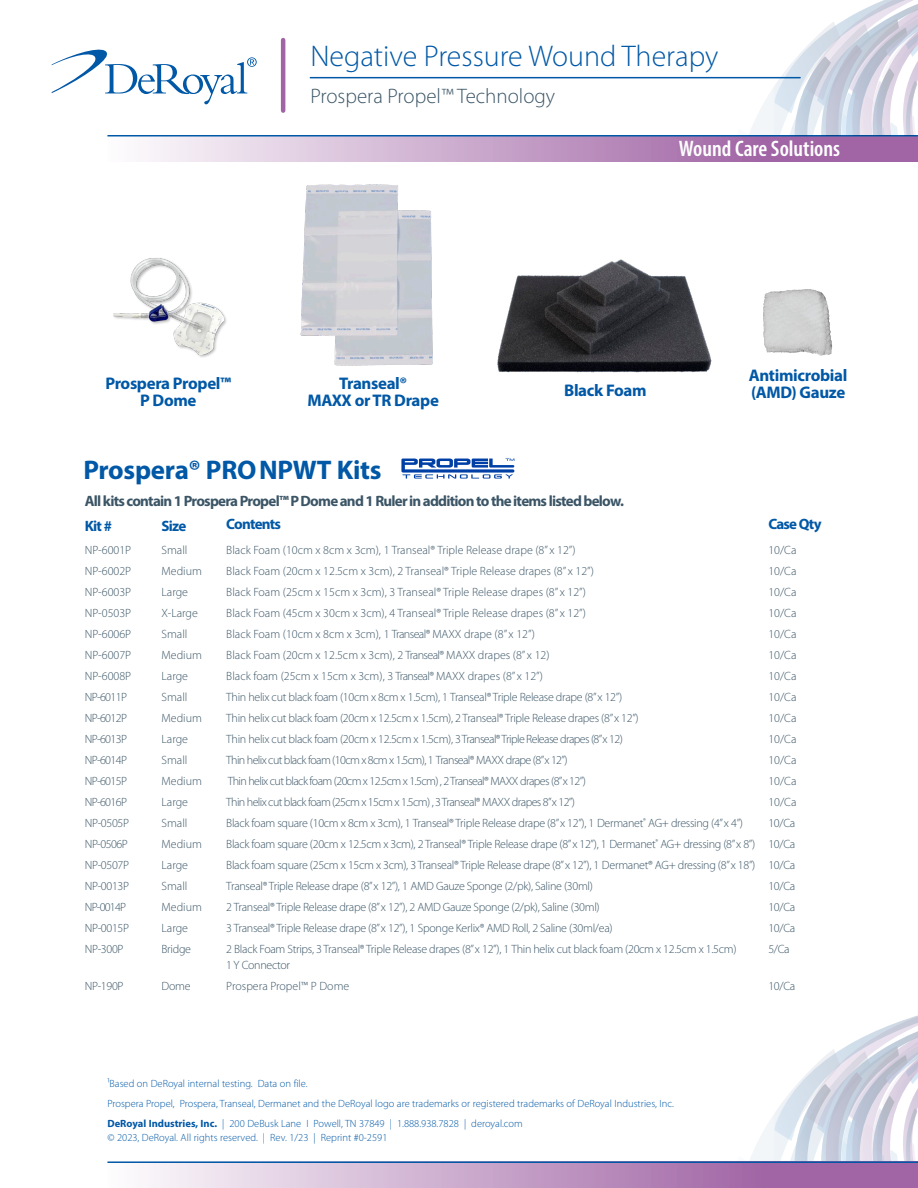
<style>
.page{position:relative;width:918px;height:1188px;background:#fff}
.page>*{position:absolute;margin:0;border:0;box-sizing:border-box;transform-origin:0 0}
.t1{font:300 30px "Myriad Pro";color:#0158a6}
.t2{font:700 27px "Myriad Pro";letter-spacing:-.01em;color:#0158a6}
._2023_BLUE_BAR_HEADE{font:600 condensed 22.5px "Myriad Pro";color:#fff}
.t3{font:300 21px "Myriad Pro";color:#3b5566}
.t4{font:700 16.8px/16.8px "Myriad Pro";letter-spacing:-.02em;color:#0158a6;text-align:center}
.t5{font:700 15px "Myriad Pro";letter-spacing:-.05em;color:#3b5566}
.t6{font:700 15px "Myriad Pro";letter-spacing:-.05em;color:#0158a6}
.t7{font:300 12px "Myriad Pro";letter-spacing:-.025em;color:#3b5566}
.t8{font:300 12px "Myriad Pro";color:#3b5566}
.t9{font:300 12px "Myriad Pro";letter-spacing:-.05em;color:#3b5566}
._01_Body_text{font:300 10.5px/13.5px "Myriad Pro";color:#0158a6}
.s1{font-weight:700}
</style>
<div class="page">
<svg style="left:750px;top:1015px;width:168px;height:146px"></svg>
<svg style="left:147px;top:1163px;width:771px;height:25px;background:#c39ec6"></svg>
<hr style="left:107px;top:1161px;width:811px;height:2px;background:#0158a6">
<img style="left:300px;top:184px;width:133px;height:182px">
<svg style="left:401px;top:459px;width:113px;height:20px"></svg>
<div style="left:113px;top:257px;width:114px;height:101px;background:#231f20;opacity:.3"></div>
<img style="left:114px;top:258px;width:109px;height:97px">
<img style="left:764px;top:290px;width:69px;height:66px">
<img style="left:497px;top:259px;width:215px;height:114px">
<svg style="left:107px;top:136px;width:811px;height:26px;background:#c2a1c8"></svg>
<hr style="left:107px;top:135px;width:811px;height:1px;background:#0158a6">
<svg style="left:52px;top:49px;width:205px;height:55px"></svg>
<hr style="left:281px;top:40px;width:4px;height:71px;background:#a165a5">
<svg style="left:734px;top:0;width:184px;height:136px"></svg>
<hr style="left:310px;top:77px;width:490px;height:1px;background:#0158a6">
<p class="t1" style="left:310px;top:38px;width:409px">Negative Pressure Wound Therapy</p>
<p class="t3" style="left:310px;top:83px;width:246px">Prospera Propel™ Technology</p>
<p class="_2023_BLUE_BAR_HEADE" style="left:679px;top:135px;width:163px">Wound Care Solutions</p>
<p class="t4" style="left:105px;top:375px;width:127px">Prospera Propel™<br>P Dome</p>
<p class="t4" style="left:308px;top:375px;width:133px">Transeal®<br>MAXX or TR Drape</p>
<p class="t2" style="left:83px;top:452px;width:300px">Prospera® PRONPWT Kits</p>
<p class="t4" style="left:749px;top:367px;width:100px">Antimicrobial</p>
<p class="t4" style="left:564px;top:382px;width:84px">Black Foam</p>
<p class="t4" style="left:751px;top:383px;width:96px">(AMD) Gauze</p>
<p class="t5" style="left:85px;top:491px;width:541px">All kits contain 1 Prospera Propel™ P Dome and 1 Ruler in addition to the items listed below.</p>
<p class="t6" style="left:85px;top:516px;width:29px">Kit #</p>
<p class="t6" style="left:162px;top:516px;width:26px">Size</p>
<p class="t6" style="left:226px;top:514px;width:56px">Contents</p>
<p class="t6" style="left:768px;top:514px;width:55px">Case Qty</p>
<p class="t7" style="left:85px;top:543px;width:48px">NP-6001P</p>
<p class="t7" style="left:162px;top:543px;width:27px">Small</p>
<p class="t8" style="left:226px;top:543px;width:351px">Black Foam (10cm x 8cm x 3cm), 1 Transeal® Triple Release drape (8” x 12”)</p>
<p class="t7" style="left:768px;top:543px;width:30px">10/Ca</p>
<p class="t7" style="left:85px;top:564px;width:48px">NP-6002P</p>
<p class="t7" style="left:162px;top:564px;width:42px">Medium</p>
<p class="t8" style="left:226px;top:564px;width:369px">Black Foam (20cm x 12.5cm x 3cm), 2 Transeal® Triple Release drapes (8” x 12”)</p>
<p class="t7" style="left:768px;top:564px;width:30px">10/Ca</p>
<p class="t7" style="left:85px;top:585px;width:48px">NP-6003P</p>
<p class="t7" style="left:162px;top:585px;width:28px">Large</p>
<p class="t8" style="left:226px;top:585px;width:361px">Black Foam (25cm x 15cm x 3cm), 3 Transeal® Triple Release drapes (8” x 12”)</p>
<p class="t7" style="left:768px;top:585px;width:30px">10/Ca</p>
<p class="t7" style="left:85px;top:606px;width:48px">NP-0503P</p>
<p class="t7" style="left:162px;top:606px;width:38px">X-Large</p>
<p class="t8" style="left:226px;top:606px;width:361px">Black Foam (45cm x 30cm x 3cm), 4 Transeal® Triple Release drapes (8” x 12”)</p>
<p class="t7" style="left:768px;top:606px;width:30px">10/Ca</p>
<p class="t7" style="left:85px;top:627px;width:48px">NP-6006P</p>
<p class="t7" style="left:162px;top:627px;width:27px">Small</p>
<p class="t8" style="left:226px;top:627px;width:310px">Black Foam (10cm x 8cm x 3cm), 1 Transeal® MAXX drape (8” x 12”)</p>
<p class="t7" style="left:768px;top:627px;width:30px">10/Ca</p>
<p class="t7" style="left:85px;top:648px;width:48px">NP-6007P</p>
<p class="t7" style="left:162px;top:648px;width:42px">Medium</p>
<p class="t8" style="left:226px;top:648px;width:325px">Black Foam (20cm x 12.5cm x 3cm), 2 Transeal® MAXX drapes (8” x 12)</p>
<p class="t7" style="left:768px;top:648px;width:30px">10/Ca</p>
<p class="t7" style="left:85px;top:669px;width:48px">NP-6008P</p>
<p class="t7" style="left:162px;top:669px;width:28px">Large</p>
<p class="t8" style="left:226px;top:669px;width:318px">Black foam (25cm x 15cm x 3cm), 3 Transeal® MAXX drapes (8” x 12”)</p>
<p class="t7" style="left:768px;top:669px;width:30px">10/Ca</p>
<p class="t7" style="left:85px;top:690px;width:44px">NP-6011P</p>
<p class="t7" style="left:162px;top:690px;width:27px">Small</p>
<p class="t7" style="left:226px;top:690px;width:397px">Thin helix cut black foam (10cm x 8cm x 1.5cm), 1 Transeal® Triple Release drape (8” x 12”)</p>
<p class="t7" style="left:768px;top:690px;width:30px">10/Ca</p>
<p class="t7" style="left:85px;top:711px;width:44px">NP-6012P</p>
<p class="t7" style="left:162px;top:711px;width:42px">Medium</p>
<p class="t7" style="left:226px;top:711px;width:414px">Thin helix cut black foam (20cm x 12.5cm x 1.5cm), 2 Transeal® Triple Release drapes (8” x 12”)</p>
<p class="t7" style="left:768px;top:711px;width:30px">10/Ca</p>
<p class="t7" style="left:85px;top:732px;width:44px">NP-6013P</p>
<p class="t7" style="left:162px;top:732px;width:28px">Large</p>
<p class="t7" style="left:226px;top:732px;width:398px">Thin helix cut black foam (20cm x 12.5cm x 1.5cm), 3 Transeal® Triple Release drapes (8”x 12)</p>
<p class="t7" style="left:768px;top:732px;width:30px">10/Ca</p>
<p class="t7" style="left:85px;top:753px;width:44px">NP-6014P</p>
<p class="t7" style="left:162px;top:753px;width:27px">Small</p>
<p class="t9" style="left:226px;top:753px;width:343px">Thin helix cut black foam (10cm x 8cm x 1.5cm), 1 Transeal® MAXX drape (8”x 12”)</p>
<p class="t7" style="left:768px;top:753px;width:30px">10/Ca</p>
<p class="t7" style="left:85px;top:774px;width:44px">NP-6015P</p>
<p class="t7" style="left:162px;top:774px;width:42px">Medium</p>
<p class="t9" style="left:228px;top:774px;width:360px">Thin helix cut black foam (20cm x 12.5cm x 1.5cm) , 2 Transeal® MAXX drapes (8”x 12”)</p>
<p class="t7" style="left:768px;top:774px;width:30px">10/Ca</p>
<p class="t7" style="left:85px;top:795px;width:44px">NP-6016P</p>
<p class="t7" style="left:162px;top:795px;width:28px">Large</p>
<p class="t9" style="left:226px;top:795px;width:350px">Thin helix cut black foam (25cm x 15cm x 1.5cm) , 3 Transeal® MAXX drapes 8”x 12”)</p>
<p class="t7" style="left:768px;top:795px;width:30px">10/Ca</p>
<p class="t7" style="left:85px;top:816px;width:46px">NP-0505P</p>
<p class="t7" style="left:162px;top:816px;width:27px">Small</p>
<p class="t7" style="left:226px;top:816px;width:518px">Black foam square (10cm x 8cm x 3cm), 1 Transeal® Triple Release drape (8” x 12”), 1 Dermanet<sup>®</sup> AG+ dressing (4” x 4”)</p>
<p class="t7" style="left:768px;top:816px;width:28px">10/Ca</p>
<p class="t7" style="left:85px;top:837px;width:45px">NP-0506P</p>
<p class="t7" style="left:162px;top:837px;width:42px">Medium</p>
<p class="t7" style="left:226px;top:837px;width:531px">Black foam square (20cm x 12.5cm x 3cm), 2 Transeal® Triple Release drape (8” x 12”), 1 Dermanet<sup>®</sup> AG+ dressing (8” x 8”)</p>
<p class="t7" style="left:768px;top:837px;width:28px">10/Ca</p>
<p class="t7" style="left:85px;top:858px;width:46px">NP-0507P</p>
<p class="t7" style="left:162px;top:858px;width:28px">Large</p>
<p class="t7" style="left:226px;top:858px;width:531px">Black foam square (25cm x 15cm x 3cm), 3 Transeal® Triple Release drape (8” x 12”), 1 Dermanet® AG+ dressing (8” x 18”)</p>
<p class="t7" style="left:768px;top:858px;width:28px">10/Ca</p>
<p class="t7" style="left:85px;top:879px;width:46px">NP-0013P</p>
<p class="t7" style="left:162px;top:879px;width:27px">Small</p>
<p class="t7" style="left:226px;top:879px;width:368px">Transeal® Triple Release drape (8” x 12”), 1 AMD Gauze Sponge (2/pk), Saline (30ml)</p>
<p class="t7" style="left:768px;top:879px;width:28px">10/Ca</p>
<p class="t7" style="left:85px;top:900px;width:43px">NP-0014P</p>
<p class="t7" style="left:162px;top:900px;width:42px">Medium</p>
<p class="t7" style="left:226px;top:900px;width:375px">2 Transeal® Triple Release drape (8” x 12”), 2 AMD Gauze Sponge (2/pk), Saline (30ml)</p>
<p class="t7" style="left:768px;top:900px;width:28px">10/Ca</p>
<p class="t7" style="left:85px;top:921px;width:46px">NP-0015P</p>
<p class="t7" style="left:162px;top:921px;width:28px">Large</p>
<p class="t7" style="left:226px;top:921px;width:388px">3 Transeal® Triple Release drape (8” x 12”), 1 Sponge Kerlix® AMD Roll, 2 Saline (30ml/ea)</p>
<p class="t7" style="left:768px;top:921px;width:28px">10/Ca</p>
<p class="t7" style="left:85px;top:942px;width:40px">NP-300P</p>
<p class="t7" style="left:162px;top:942px;width:31px">Bridge</p>
<p class="t7" style="left:226px;top:942px;width:512px">2 Black Foam Strips, 3 Transeal® Triple Release drapes (8” x 12”), 1 Thin helix cut black foam (20cm x 12.5cm x 1.5cm)</p>
<p class="t7" style="left:226px;top:958px;width:65px">1 Y Connector</p>
<p class="t7" style="left:768px;top:942px;width:23px">5/Ca</p>
<p class="t7" style="left:85px;top:979px;width:40px">NP-190P</p>
<p class="t7" style="left:162px;top:979px;width:30px">Dome</p>
<p class="t8" style="left:226px;top:979px;width:124px">Prospera Propel™ P Dome</p>
<p class="t7" style="left:768px;top:979px;width:28px">10/Ca</p>
<p class="_01_Body_text" style="left:107px;top:1076px;width:202px">¹Based on DeRoyal internal testing. Data on file.</p>
<p class="_01_Body_text" style="left:107px;top:1097px;width:568px">Prospera Propel, Prospera, Transeal, Dermanet and the DeRoyal logo are trademarks or registered trademarks of DeRoyal Industries, Inc.</p>
<p class="_01_Body_text" style="left:107px;top:1117px;width:417px"><span class="s1">DeRoyal Industries, Inc.</span> | 200 DeBusk Lane I Powell, TN 37849 | 1.888.938.7828 | deroyal.com © 2023, DeRoyal. All rights reserved. | Rev. 1/23 | Reprint #0-2591</p>
</div>
